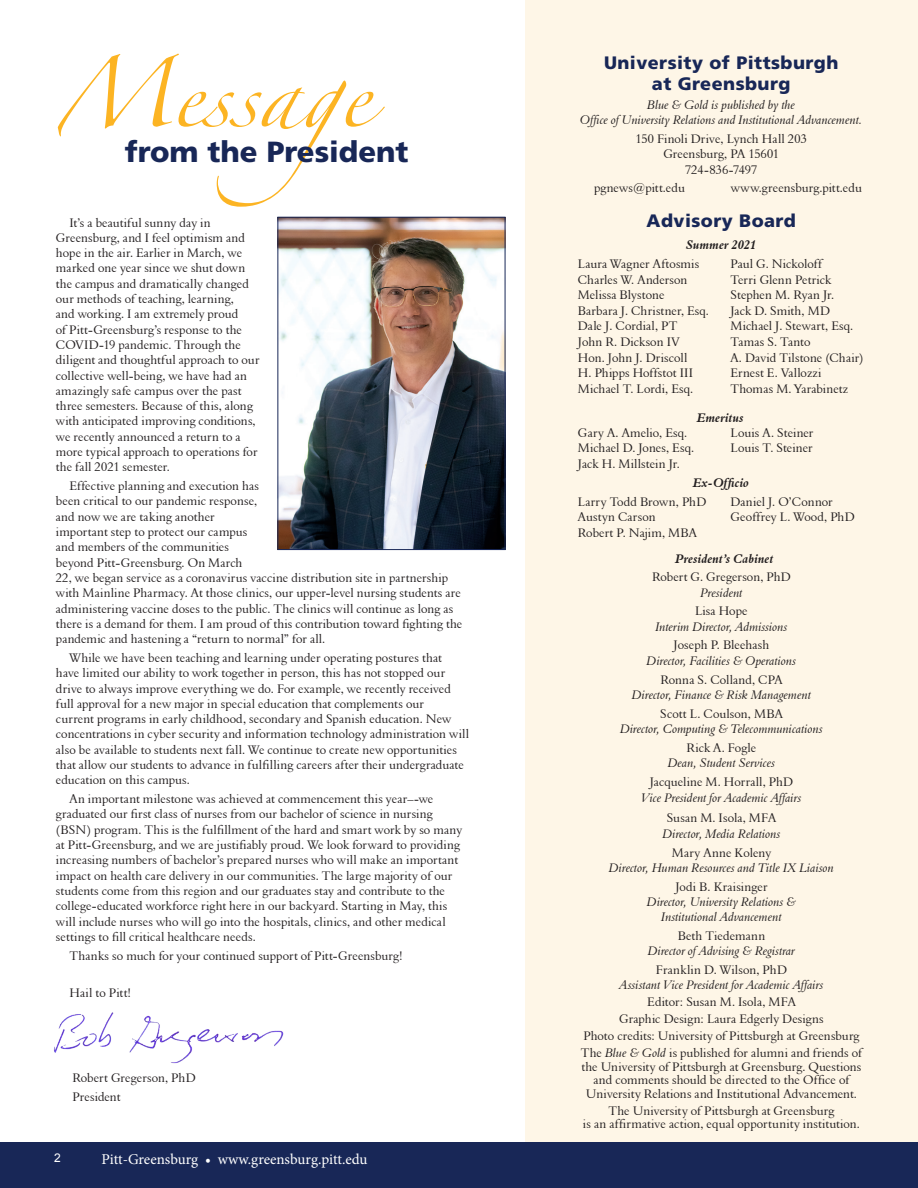
<style>
.page{position:relative;width:918px;height:1188px;background:#fff}
.page>*{position:absolute;margin:0;border:0;box-sizing:border-box;transform-origin:0 0}
.t1{font:61.5px "Zapfino";color:#fcb423}
.Frutiger_Headline_5{font:900 29.1px "Frutiger";color:#182757}
.Fruiter_Subhead_5-20{font:900 18px/21.6px "Frutiger";letter-spacing:.025em;color:#182757;text-align:center}
.t2{font:15px "Minion Pro";letter-spacing:-.01em;color:#fff}
.Aldine_body_8_5pt_5{font:12.75px/15.3px "Aldine 401 BT Roman A";letter-spacing:.01em;color:#231f20}
.Aldine_body_8_5pt_5-2{font:12.75px/15.3px "Aldine 401 BT Italic A";letter-spacing:.01em;color:#231f20;text-align:center}
.Aldine_body_8_5pt_5-3{font:12.75px "Aldine 401 BT Bold Italic A";letter-spacing:.01em;color:#231f20}
.Fruiter_Subhead_5-20-2{font:12.75px "Aldine 401 BT Bold Italic A";letter-spacing:.005em;color:#231f20}
.t3{font:12px "Arial";color:#fff}
.s1{font-family:"Aldine 401 BT Italic A"}
.s2{font-family:"Aldine 401 BT Roman A"}
</style>
<div class="page">
<div style="left:525px;top:0;width:393px;height:1154px;background:#fef6e7"></div>
<div style="left:0;top:1142px;width:918px;height:46px;background:#182757"></div>
<img style="left:54px;top:1012px;width:230px;height:52px">
<img style="left:279px;top:219px;width:224px;height:329px">
<div style="left:277px;top:217px;width:228px;height:333px;border:1px solid #182757"></div>
<p class="t1" style="left:56px;top:68px;width:377px">Message</p>
<p class="Frutiger_Headline_5" style="left:125px;top:134px;width:285px">from the President</p>
<p class="Aldine_body_8_5pt_5" style="left:56px;top:214px;width:205px;text-indent:14px">It’s a beautiful sunny day in Greensburg, and I feel optimism and hope in the air. Earlier in March, we marked one year since we shut down the campus and dramatically changed our methods of teaching, learning,<br>and working. I am extremely proud<br>of Pitt-Greensburg’s response to the COVID-19 pandemic. Through the diligent and thoughtful approach to our collective well-being, we have had an amazingly safe campus over the past three semesters. Because of this, along with anticipated improving conditions, we recently announced a return to a more typical approach to operations for the fall 2021 semester.</p>
<p class="Aldine_body_8_5pt_5" style="left:56px;top:478px;width:408px;text-indent:14px">Effective planning and execution has<br>been critical to our pandemic response,<br>and now we are taking another<br>important step to protect our campus<br>and members of the communities<br>beyond Pitt-Greensburg. On March<br>22, we began service as a coronavirus vaccine distribution site in partnership with Mainline Pharmacy. At those clinics, our upper-level nursing students are administering vaccine doses to the public. The clinics will continue as long as there is a demand for them. I am proud of this contribution toward fighting the pandemic and hastening a “return to normal” for all.</p>
<p class="Aldine_body_8_5pt_5" style="left:56px;top:650px;width:415px;text-indent:14px">While we have been teaching and learning under operating postures that<br>have limited our ability to work together in person, this has not stopped our drive to always improve everything we do. For example, we recently received full approval for a new major in special education that complements our<br>current programs in early childhood, secondary and Spanish education. New concentrations in cyber security and information technology administration will also be available to students next fall. We continue to create new opportunities that allow our students to advance in fulfilling careers after their undergraduate education on this campus.</p>
<p class="Aldine_body_8_5pt_5" style="left:56px;top:791px;width:408px;text-indent:14px">An important milestone was achieved at commencement this year–-we graduated our first class of nurses from our bachelor of science in nursing (BSN) program. This is the fulfillment of the hard and smart work by so many at Pitt-Greensburg, and we are justifiably proud. We look forward to providing increasing numbers of bachelor’s prepared nurses who will make an important impact on health care delivery in our communities. The large majority of our students come from this region and our graduates stay and contribute to the college-educated workforce right here in our backyard. Starting in May, this will include nurses who will go into the hospitals, clinics, and other medical settings to fill critical healthcare needs.</p>
<p class="Aldine_body_8_5pt_5" style="left:69px;top:948px;width:335px">Thanks so much for your continued support of Pitt-Greensburg!</p>
<p class="Aldine_body_8_5pt_5" style="left:69px;top:985px;width:63px">Hail to Pitt!</p>
<p class="Aldine_body_8_5pt_5" style="left:72px;top:1070px;width:125px">Robert Gregerson, PhD</p>
<p class="Aldine_body_8_5pt_5" style="left:72px;top:1089px;width:50px">President</p>
<p class="t3" style="left:54px;top:1150px;width:8px">2</p>
<p class="t2" style="left:102px;top:1149px;width:268px">Pitt-Greensburg • www.greensburg.pitt.edu</p>
<p class="Fruiter_Subhead_5-20" style="left:604px;top:51px;width:236px">University of Pittsburgh at Greensburg</p>
<p class="Aldine_body_8_5pt_5-2" style="left:580px;top:97px;width:284px">Blue &amp; Gold is published by the<br>Office of University Relations and Institutional Advancement.</p>
<p class="Aldine_body_8_5pt_5" style="left:636px;top:131px;width:173px;text-align:center">150 Finoli Drive, Lynch Hall 203<br>Greensburg, PA 15601<br>724-836-7497</p>
<p class="Aldine_body_8_5pt_5" style="left:594px;top:180px;width:92px">pgnews@pitt.edu</p>
<p class="Aldine_body_8_5pt_5" style="left:731px;top:180px;width:133px">www.greensburg.pitt.edu</p>
<p class="Fruiter_Subhead_5-20" style="left:647px;top:210px;width:151px">Advisory Board</p>
<p class="Fruiter_Subhead_5-20-2" style="left:686px;top:237px;width:72px">Summer 2021</p>
<p class="Aldine_body_8_5pt_5" style="left:578px;top:256px;width:123px">Laura Wagner Aftosmis</p>
<p class="Aldine_body_8_5pt_5" style="left:578px;top:272px;width:111px">Charles W. Anderson</p>
<p class="Aldine_body_8_5pt_5" style="left:578px;top:287px;width:88px">Melissa Blystone</p>
<p class="Aldine_body_8_5pt_5" style="left:578px;top:303px;width:133px">Barbara J. Christner, Esq.</p>
<p class="Aldine_body_8_5pt_5" style="left:578px;top:318px;width:101px">Dale J. Cordial, PT</p>
<p class="Aldine_body_8_5pt_5" style="left:578px;top:334px;width:103px">John R. Dickson IV</p>
<p class="Aldine_body_8_5pt_5" style="left:578px;top:349px;width:111px">Hon. John J. Driscoll</p>
<p class="Aldine_body_8_5pt_5" style="left:578px;top:365px;width:117px">H. Phipps Hoffstot III</p>
<p class="Aldine_body_8_5pt_5" style="left:578px;top:381px;width:117px">Michael T. Lordi, Esq.</p>
<p class="Aldine_body_8_5pt_5" style="left:730px;top:256px;width:93px">Paul G. Nickoloff</p>
<p class="Aldine_body_8_5pt_5" style="left:730px;top:272px;width:102px">Terri Glenn Petrick</p>
<p class="Aldine_body_8_5pt_5" style="left:730px;top:287px;width:105px">Stephen M. Ryan Jr.</p>
<p class="Aldine_body_8_5pt_5" style="left:730px;top:303px;width:101px">Jack D. Smith, MD</p>
<p class="Aldine_body_8_5pt_5" style="left:730px;top:318px;width:124px">Michael J. Stewart, Esq.</p>
<p class="Aldine_body_8_5pt_5" style="left:730px;top:334px;width:82px">Tamas S. Tanto</p>
<p class="Aldine_body_8_5pt_5" style="left:730px;top:349px;width:134px">A. David Tilstone (Chair)</p>
<p class="Aldine_body_8_5pt_5" style="left:730px;top:365px;width:93px">Ernest E. Vallozzi</p>
<p class="Aldine_body_8_5pt_5" style="left:730px;top:381px;width:119px">Thomas M. Yarabinetz</p>
<p class="Aldine_body_8_5pt_5-3" style="left:697px;top:410px;width:48px">Emeritus</p>
<p class="Aldine_body_8_5pt_5" style="left:730px;top:425px;width:85px">Louis A. Steiner</p>
<p class="Aldine_body_8_5pt_5" style="left:730px;top:440px;width:84px">Louis T. Steiner</p>
<p class="Aldine_body_8_5pt_5" style="left:578px;top:425px;width:111px">Gary A. Amelio, Esq.</p>
<p class="Aldine_body_8_5pt_5" style="left:578px;top:440px;width:118px">Michael D. Jones, Esq.</p>
<p class="Aldine_body_8_5pt_5" style="left:578px;top:456px;width:103px">Jack H. Millstein Jr.</p>
<p class="Aldine_body_8_5pt_5-3" style="left:693px;top:475px;width:57px">Ex-Officio</p>
<p class="Aldine_body_8_5pt_5" style="left:730px;top:494px;width:104px">Daniel J. O’Connor</p>
<p class="Aldine_body_8_5pt_5" style="left:730px;top:509px;width:126px">Geoffrey L. Wood, PhD</p>
<p class="Aldine_body_8_5pt_5" style="left:578px;top:494px;width:130px">Larry Todd Brown, PhD</p>
<p class="Aldine_body_8_5pt_5" style="left:578px;top:509px;width:79px">Austyn Carson</p>
<p class="Aldine_body_8_5pt_5" style="left:578px;top:525px;width:120px">Robert P. Najim, MBA</p>
<p class="Aldine_body_8_5pt_5-3" style="left:676px;top:551px;width:99px">President’s Cabinet</p>
<p class="Aldine_body_8_5pt_5" style="left:652px;top:569px;width:140px;text-align:center">Robert G. Gregerson, PhD<br><span class="s1">President</span></p>
<p class="Aldine_body_8_5pt_5-2" style="left:655px;top:603px;width:134px"><span class="s2">Lisa Hope<br></span>Interim Director, Admissions</p>
<p class="Aldine_body_8_5pt_5-2" style="left:647px;top:637px;width:151px"><span class="s2">Joseph P. Bleehash<br></span>Director, Facilities &amp; Operations</p>
<p class="Aldine_body_8_5pt_5-2" style="left:632px;top:671px;width:181px"><span class="s2">Ronna S. Colland, CPA<br></span>Director, Finance &amp; Risk Management</p>
<p class="Aldine_body_8_5pt_5-2" style="left:620px;top:706px;width:204px"><span class="s2">Scott L. Coulson, MBA<br></span>Director, Computing &amp; Telecommunications</p>
<p class="Aldine_body_8_5pt_5-2" style="left:668px;top:740px;width:109px"><span class="s2">Rick A. Fogle<br></span>Dean, Student Services</p>
<p class="Aldine_body_8_5pt_5-2" style="left:642px;top:773px;width:161px;line-height:16.5px"><span class="s2">Jacqueline M. Horrall, PhD<br></span>Vice President for Academic Affairs</p>
<p class="Aldine_body_8_5pt_5-2" style="left:662px;top:810px;width:120px"><span class="s2">Susan M. Isola, MFA<br></span>Director, Media Relations</p>
<p class="Aldine_body_8_5pt_5-2" style="left:609px;top:844px;width:227px"><span class="s2">Mary Anne Koleny<br></span>Director, Human Resources and Title IX Liaison</p>
<p class="Aldine_body_8_5pt_5-2" style="left:647px;top:879px;width:151px"><span class="s2">Jodi B. Kraisinger<br></span>Director, University Relations &amp;<br>Institutional Advancement</p>
<p class="Aldine_body_8_5pt_5-2" style="left:648px;top:928px;width:149px"><span class="s2">Beth Tiedemann<br></span>Director of Advising &amp; Registrar</p>
<p class="Aldine_body_8_5pt_5-2" style="left:620px;top:962px;width:205px"><span class="s2">Franklin D. Wilson, PhD<br></span>Assistant Vice President for Academic Affairs</p>
<p class="Aldine_body_8_5pt_5" style="left:647px;top:994px;width:150px">Editor: Susan M. Isola, MFA</p>
<p class="Aldine_body_8_5pt_5" style="left:619px;top:1011px;width:206px">Graphic Design: Laura Edgerly Designs</p>
<p class="Aldine_body_8_5pt_5" style="left:583px;top:1028px;width:277px">Photo credits: University of Pittsburgh at Greensburg</p>
<p class="Aldine_body_8_5pt_5" style="left:581px;top:1046px;width:283px;line-height:13.5px;text-align:center">The <span class="s1">Blue &amp; Gold</span> is published for alumni and friends of the University of Pittsburgh at Greensburg. Questions and comments should be directed to the Office of University Relations and Institutional Advancement.</p>
<p class="Aldine_body_8_5pt_5" style="left:583px;top:1104px;width:279px;line-height:13.5px;text-align:center">The University of Pittsburgh at Greensburg<br>is an affirmative action, equal opportunity institution.</p>
</div>
